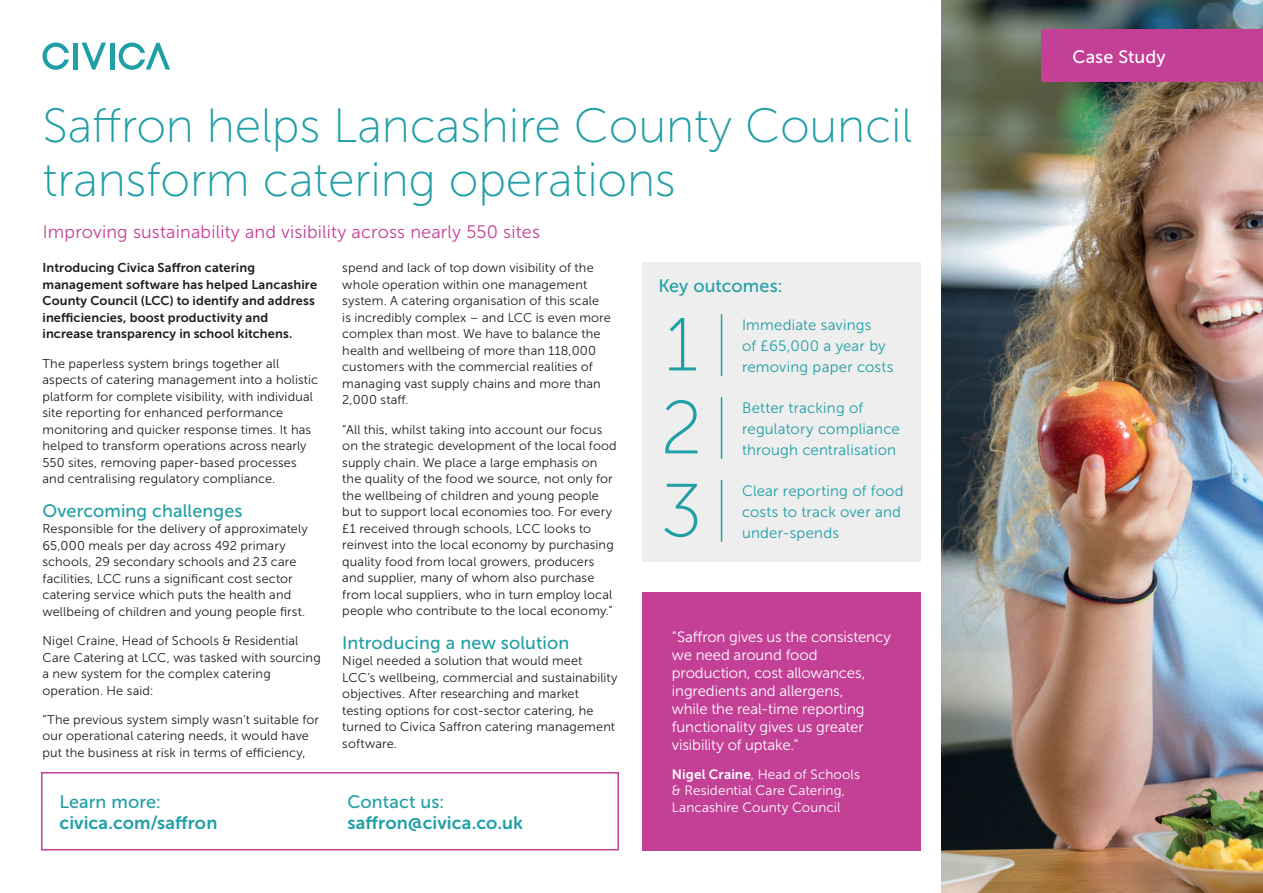
<style>
.page{position:relative;width:1263px;height:893px;background:#fff}
.page>*{position:absolute;margin:0;border:0;box-sizing:border-box;transform-origin:0 0}
.t1{font:75px "Museo Sans 100";color:#209fa6}
.t2{font:48px/54px "Museo Sans 100";letter-spacing:-.005em;color:#209fa6}
.t3{font:18px "Museo Sans 500";letter-spacing:.005em;color:#209fa6}
.t4{font:18px "Museo Sans 300";letter-spacing:.01em;color:#c44097}
.t5{font:18px "Museo Sans 700";letter-spacing:.005em;color:#209fa6}
.t6{font:18px "Museo Sans 500";letter-spacing:.005em;color:#fff}
.t7{font:15px/18px "Museo Sans 300";letter-spacing:-.01em;color:#fff}
.t8{font:15px/21px "Museo Sans 300";letter-spacing:.015em;color:#209fa6}
.t9{font:13.5px/16.2px "Museo Sans 300";letter-spacing:.005em;color:#fff}
.t10{font:12.75px/16.5px "Museo Sans 300";letter-spacing:.01em;color:#1b1f22}
.t11{font:12.75px/16.5px "Museo Sans 700";letter-spacing:.01em;color:#1b1f22}
.s1{font-family:"Museo Sans 700"}
</style>
<div class="page">
<div style="left:642px;top:263px;width:279px;height:299px;background:#edeeed"></div>
<img style="left:942px;top:0;width:321px;height:893px">
<div style="left:1042px;top:30px;width:221px;height:52px;background:#c44097"></div>
<hr style="left:74px;top:43px;width:4px;height:27px;background:#209fa6">
<svg style="left:82px;top:43px;width:24px;height:27px"></svg>
<hr style="left:110px;top:43px;width:4px;height:27px;background:#209fa6">
<svg style="left:43px;top:43px;width:26px;height:27px"></svg>
<svg style="left:119px;top:43px;width:51px;height:27px"></svg>
<hr style="left:721px;top:314px;width:1px;height:62px;background:#219fa5">
<hr style="left:721px;top:397px;width:1px;height:62px;background:#219fa5">
<hr style="left:721px;top:480px;width:1px;height:62px;background:#219fa5">
<div style="left:41px;top:772px;width:578px;height:78px;border:2px solid #c44097"></div>
<div style="left:642px;top:592px;width:279px;height:258px;background:#c44097"></div>
<h2 class="t2" style="left:43px;top:99px;width:871px">Saffron helps Lancashire County Council transform catering operations</h2>
<h3 class="t4" style="left:43px;top:222px;width:499px">Improving sustainability and visibility across nearly 550 sites</h3>
<p class="t11" style="left:43px;top:260px;width:276px">Introducing Civica Saffron catering management software has helped Lancashire County Council (LCC) to identify and address inefficiencies, boost productivity and increase transparency in school kitchens.</p>
<p class="t10" style="left:43px;top:355px;width:277px">The paperless system brings together all aspects of catering management into a holistic platform for complete visibility, with individual site reporting for enhanced performance monitoring and quicker response times. It has helped to transform operations across nearly 550 sites, removing paper-based processes and centralising regulatory compliance.</p>
<h3 class="t3" style="left:43px;top:501px;width:202px">Overcoming challenges</h3>
<p class="t10" style="left:43px;top:521px;width:267px">Responsible for the delivery of approximately 65,000 meals per day across 492 primary schools, 29 secondary schools and 23 care facilities, LCC runs a significant cost sector catering service which puts the health and wellbeing of children and young people first.</p>
<p class="t10" style="left:43px;top:632px;width:280px">Nigel Craine, Head of Schools &amp; Residential Care Catering at LCC, was tasked with sourcing a new system for the complex catering operation. He said:</p>
<p class="t10" style="left:43px;top:711px;width:278px">“The previous system simply wasn’t suitable for our operational catering needs, it would have put the business at risk in terms of efficiency,</p>
<h3 class="t3" style="left:60px;top:791px;width:103px">Learn more:</h3>
<h3 class="t5" style="left:60px;top:812px;width:159px">civica.com/saffron</h3>
<p class="t10" style="left:342px;top:260px;width:270px">spend and lack of top down visibility of the whole operation within one management system. A catering organisation of this scale is incredibly complex – and LCC is even more complex than most. We have to balance the health and wellbeing of more than 118,000 customers with the commercial realities of managing vast supply chains and more than 2,000 staff.</p>
<p class="t10" style="left:342px;top:421px;width:276px">“All this, whilst taking into account our focus on the strategic development of the local food supply chain. We place a large emphasis on the quality of the food we source, not only for the wellbeing of children and young people but to support local economies too. For every £1 received through schools, LCC looks to reinvest into the local economy by purchasing quality food from local growers, producers and supplier, many of whom also purchase from local suppliers, who in turn employ local people who contribute to the local economy.”</p>
<h3 class="t3" style="left:342px;top:633px;width:228px">Introducing a new solution</h3>
<p class="t10" style="left:342px;top:653px;width:277px">Nigel needed a solution that would meet LCC’s wellbeing, commercial and sustainability objectives. After researching and market testing options for cost-sector catering, he turned to Civica Saffron catering management software.</p>
<h3 class="t3" style="left:348px;top:791px;width:98px">Contact us:</h3>
<h3 class="t5" style="left:348px;top:812px;width:177px">saffron@civica.co.uk</h3>
<h3 class="t3" style="left:658px;top:276px;width:126px">Key outcomes:</h3>
<h1 class="t1" style="left:665px;top:305px;width:35px">1</h1>
<p class="t8" style="left:742px;top:314px;width:153px">Immediate savings<br>of £65,000 a year by removing paper costs</p>
<h1 class="t1" style="left:660px;top:388px;width:43px">2</h1>
<p class="t8" style="left:742px;top:397px;width:159px">Better tracking of regulatory compliance through centralisation</p>
<h1 class="t1" style="left:661px;top:471px;width:43px">3</h1>
<p class="t8" style="left:742px;top:480px;width:163px">Clear reporting of food costs to track over and under-spends</p>
<p class="t7" style="left:672px;top:628px;width:220px">“Saffron gives us the consistency we need around food production, cost allowances, ingredients and allergens,<br>while the real-time reporting functionality gives us greater visibility of uptake.”</p>
<p class="t9" style="left:672px;top:766px;width:190px"><span class="s1">Nigel Craine</span>, Head of Schools &amp; Residential Care Catering,<br>Lancashire County Council</p>
<h3 class="t6" style="left:1072px;top:47px;width:95px">Case Study</h3>
</div>
